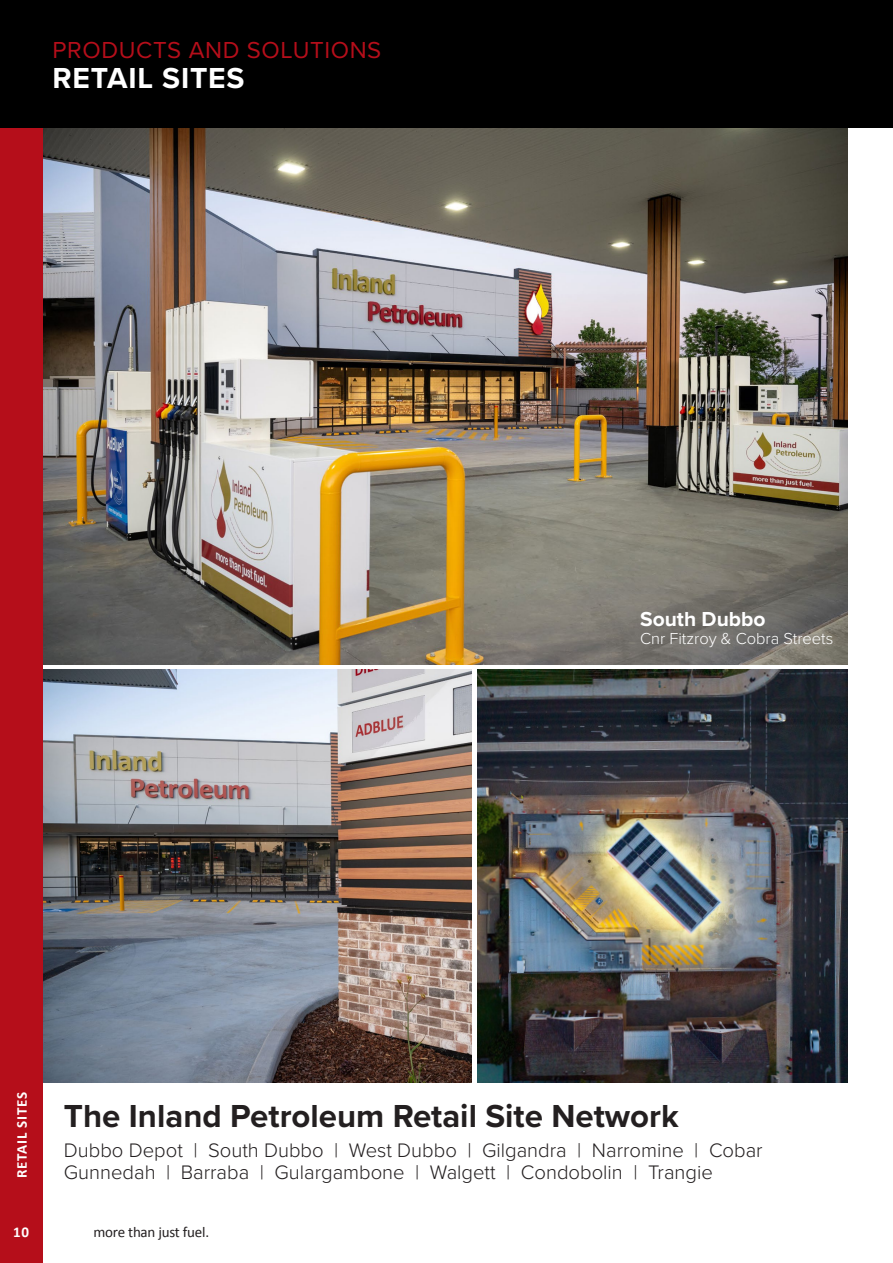
<style>
.page{position:relative;width:893px;height:1263px;background:#fff}
.page>*{position:absolute;margin:0;border:0;box-sizing:border-box;transform-origin:0 0}
.t1{font:700 33px "Proxima Nova";color:#231f20}
.t2{font:700 30px "Proxima Nova";letter-spacing:.025em;color:#fff}
.t3{font:24px "Proxima Nova";letter-spacing:.025em;color:#b50e1a}
.t4{font:700 21px "Proxima Nova";color:#fff}
.t5{font:300 20.25px "Proxima Nova";color:#231f20}
.t6{font:300 16.5px "Proxima Nova";color:#fff}
.t7{font:15px "Calibri";letter-spacing:-.015em;color:#231f20}
.t8{font:700 15px "Calibri";letter-spacing:.05em;color:#fff}
</style>
<div class="page">
<img style="left:477px;top:670px;width:371px;height:412px">
<img style="left:43px;top:670px;width:429px;height:412px">
<img style="left:43px;top:128px;width:805px;height:537px">
<div style="left:0;top:128px;width:43px;height:1135px;background:#b50e1a"></div>
<div style="left:0;top:0;width:893px;height:128px;background:#000"></div>
<p class="t3" style="left:53px;top:32px;width:330px">PRODUCTS AND SOLUTIONS</p>
<p class="t2" style="left:53px;top:56px;width:193px">RETAIL SITES</p>
<p class="t4" style="left:640px;top:604px;width:127px">South Dubbo</p>
<p class="t6" style="left:640px;top:626px;width:195px">Cnr Fitzroy &amp; Cobra Streets</p>
<p class="t8" style="left:11px;top:1178px;width:87px;rotate:-90deg">RETAIL SITES</p>
<p class="t8" style="left:13px;top:1221px;width:17px">10</p>
<p class="t1" style="left:64px;top:1092px;width:616px">The Inland Petroleum Retail Site Network</p>
<p class="t5" style="left:64px;top:1135px;width:700px">Dubbo Depot | South Dubbo | West Dubbo | Gilgandra | Narromine | Cobar</p>
<p class="t5" style="left:64px;top:1157px;width:650px">Gunnedah | Barraba | Gulargambone | Walgett | Condobolin | Trangie</p>
<p class="t7" style="left:94px;top:1221px;width:117px">more than just fuel.</p>
</div>
